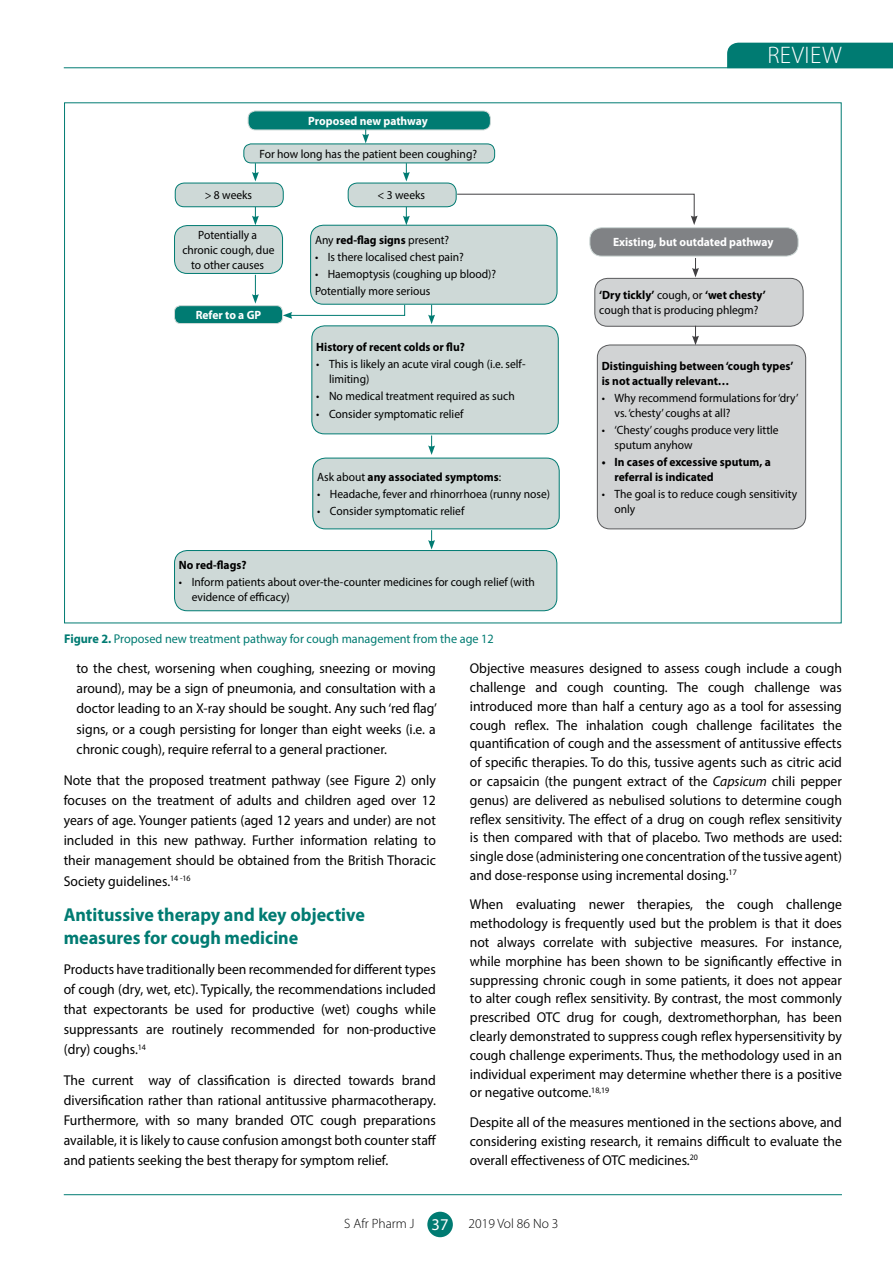
<style>
.page{position:relative;width:893px;height:1263px;background:#fff}
.page>*{position:absolute;margin:0;border:0;box-sizing:border-box;transform-origin:0 0}
.t1{font:300 24px "Myriad Pro";letter-spacing:.02em;color:#fff}
.t2{font:700 18.75px/22.4px "Myriad Pro";color:#007b72;scale:.96 1}
.t3{font:14.25px/18.8px "Myriad Pro";color:#000;text-align:justify;scale:.96 1}
.t4{font:300 13.5px "Myriad Pro";color:#000}
.t5{font:12.75px "Myriad Pro";color:#007b72;scale:.96 1}
.t6{font:12px/15px "Myriad Pro";color:#000;scale:.96 1}
.t7{font:700 12px/15px "Myriad Pro";color:#000;scale:.96 1}
.t8{font:700 12px "Myriad Pro";color:#fff;scale:.96 1}
.s1{font-weight:400}
.s2{font-weight:700}
.s3{font-style:italic}
.s4{font-weight:400;font-size:16.5px;color:#fff}
</style>
<div class="page">
<hr style="left:64px;top:1194px;width:778px;height:1px;background:#007b72">
<div style="left:427px;top:1212px;width:26px;height:25px;background:#007b72;border-radius:50%"></div>
<svg style="left:726px;top:42px;width:167px;height:27px;background:#0f827a"></svg>
<hr style="left:64px;top:67px;width:829px;height:1px;background:#007b72">
<div style="left:311px;top:225px;width:246px;height:79px;background:#ced9d7;border-radius:13px"></div>
<div style="left:310px;top:225px;width:247px;height:79px;border:1px solid #007b72;border-radius:13px"></div>
<div style="left:597px;top:345px;width:209px;height:184px;background:#d1d3d4;border-radius:13px"></div>
<div style="left:597px;top:345px;width:209px;height:184px;border:1px solid #58595b;border-radius:13px"></div>
<div style="left:595px;top:278px;width:208px;height:48px;background:#d1d3d4;border-radius:13px"></div>
<div style="left:595px;top:278px;width:208px;height:48px;border:1px solid #58595b;border-radius:13px"></div>
<div style="left:590px;top:228px;width:208px;height:28px;background:#808285;border-radius:12px"></div>
<div style="left:590px;top:227px;width:208px;height:29px;border:1px solid #ced9d7;border-radius:12px"></div>
<div style="left:175px;top:550px;width:382px;height:61px;background:#ced9d7;border-radius:13px"></div>
<div style="left:174px;top:550px;width:383px;height:61px;border:1px solid #007b72;border-radius:13px"></div>
<div style="left:175px;top:306px;width:108px;height:17px;background:#007b72;border-radius:6px"></div>
<div style="left:174px;top:305px;width:109px;height:19px;border:1px solid #ced9d7;border-radius:6px"></div>
<div style="left:175px;top:226px;width:108px;height:47px;background:#ced9d7;border-radius:13px"></div>
<div style="left:174px;top:225px;width:109px;height:49px;border:1px solid #007b72;border-radius:13px"></div>
<div style="left:348px;top:183px;width:108px;height:24px;background:#ced9d7;border-radius:9px"></div>
<div style="left:348px;top:183px;width:108px;height:24px;border:1px solid #007b72;border-radius:9px"></div>
<div style="left:175px;top:183px;width:108px;height:24px;background:#ced9d7;border-radius:9px"></div>
<div style="left:175px;top:183px;width:108px;height:24px;border:1px solid #007b72;border-radius:9px"></div>
<div style="left:248px;top:111px;width:242px;height:19px;background:#007b72;border-radius:7px"></div>
<div style="left:248px;top:111px;width:243px;height:19px;border:1px solid #ced9d7;border-radius:7px"></div>
<div style="left:244px;top:144px;width:251px;height:19px;background:#ced9d7;border-radius:7px"></div>
<div style="left:244px;top:144px;width:251px;height:19px;border:1px solid #007b72;border-radius:7px"></div>
<div style="left:312px;top:326px;width:246px;height:108px;background:#ced9d7;border-radius:13px"></div>
<div style="left:312px;top:326px;width:246px;height:108px;border:1px solid #007b72;border-radius:13px"></div>
<div style="left:313px;top:458px;width:246px;height:71px;background:#ced9d7;border-radius:13px"></div>
<div style="left:313px;top:458px;width:246px;height:71px;border:1px solid #007b72;border-radius:13px"></div>
<svg style="left:362px;top:129px;width:7px;height:14px"></svg>
<svg style="left:403px;top:163px;width:7px;height:18px"></svg>
<svg style="left:428px;top:305px;width:7px;height:19px"></svg>
<svg style="left:692px;top:258px;width:7px;height:19px"></svg>
<svg style="left:692px;top:326px;width:7px;height:19px"></svg>
<svg style="left:428px;top:435px;width:7px;height:20px"></svg>
<svg style="left:428px;top:530px;width:7px;height:19px"></svg>
<svg style="left:403px;top:207px;width:7px;height:18px"></svg>
<svg style="left:252px;top:163px;width:7px;height:18px"></svg>
<svg style="left:252px;top:207px;width:7px;height:18px"></svg>
<svg style="left:252px;top:275px;width:7px;height:29px"></svg>
<svg style="left:283px;top:304px;width:122px;height:15px"></svg>
<svg style="left:456px;top:193px;width:242px;height:32px"></svg>
<p class="t8" style="left:308px;top:113px;width:126px">Proposed new pathway</p>
<p class="t6" style="left:259px;top:146px;width:228px">For how long has the patient been coughing?</p>
<p class="t6" style="left:205px;top:188px;width:51px">&gt; 8 weeks</p>
<p class="t6" style="left:378px;top:188px;width:51px">&lt; 3 weeks</p>
<p class="t6" style="left:182px;top:227px;width:98px;text-align:center">Potentially a chronic cough, due to other causes</p>
<p class="t8" style="left:196px;top:307px;width:70px">Refer to a GP</p>
<p class="t7" style="left:315px;top:232px;width:141px"><span class="s1">Any</span> red-flag signs <span class="s1">present?</span></p>
<p class="t6" style="left:315px;top:249px;width:157px">• Is there localised chest pain?</p>
<p class="t6" style="left:315px;top:265px;width:190px;line-height:17.1px">• Haemoptysis (coughing up blood)?<br>Potentially more serious</p>
<p class="t7" style="left:316px;top:339px;width:156px">History of recent colds or flu?</p>
<p class="t6" style="left:329px;top:357px;width:206px;text-indent:-13px">• This is likely an acute viral cough (i.e. self&shy;limiting)</p>
<p class="t6" style="left:316px;top:389px;width:208px">• No medical treatment required as such</p>
<p class="t6" style="left:316px;top:406px;width:155px">• Consider symptomatic relief</p>
<p class="t7" style="left:317px;top:469px;width:193px"><span class="s1">Ask about</span> any associated symptoms<span class="s1">:</span></p>
<p class="t6" style="left:317px;top:486px;width:244px">• Headache, fever and rhinorrhoea (runny nose)</p>
<p class="t6" style="left:317px;top:503px;width:155px">• Consider symptomatic relief</p>
<p class="t7" style="left:179px;top:557px;width:72px">No red-flags?</p>
<p class="t6" style="left:192px;top:574px;width:359px;text-indent:-13px">• Inform patients about over-the-counter medicines for cough relief (with evidence of efficacy)</p>
<p class="t5" style="left:64px;top:631px;width:449px"><span class="s2">Figure 2.</span> Proposed new treatment pathway for cough management from the age 12</p>
<h1 class="t1" style="left:767px;top:41px;width:76px">REVIEW</h1>
<p class="t8" style="left:613px;top:235px;width:169px">Existing, but outdated pathway</p>
<p class="t6" style="left:599px;top:288px;width:175px"><span class="s2">‘Dry tickly’</span> cough, or <span class="s2">‘wet chesty’ </span>cough that is producing phlegm?</p>
<p class="t7" style="left:602px;top:358px;width:201px">Distinguishing between ‘cough types’ is not actually relevant…</p>
<p class="t6" style="left:614px;top:390px;width:193px;text-indent:-13px">• Why recommend formulations for ‘dry’ vs. ‘chesty’ coughs at all?</p>
<p class="t6" style="left:614px;top:422px;width:172px;text-indent:-13px">• ‘Chesty’ coughs produce very little sputum anyhow</p>
<p class="t7" style="left:614px;top:454px;width:164px;text-indent:-13px">• In cases of excessive sputum, a referral is indicated</p>
<p class="t6" style="left:614px;top:486px;width:192px;text-indent:-13px">• The goal is to reduce cough sensitivity only</p>
<p class="t3" style="left:77px;top:658px;width:377px;line-height:20.2px">to the chest, worsening when coughing, sneezing or moving around), may be a sign of pneumonia, and consultation with a doctor leading to an X-ray should be sought. Any such ‘red flag’ signs, or a cough persisting for longer than eight weeks (i.e. a chronic cough), require referral to a general practioner.</p>
<p class="t3" style="left:64px;top:769px;width:389px;line-height:20.2px">Note that the proposed treatment pathway (see Figure 2) only focuses on the treatment of adults and children aged over 12 years of age. Younger patients (aged 12 years and under) are not included in this new pathway. Further information relating to their management should be obtained from the British Thoracic Society guidelines.<sup>14</sup> <sup>-16</sup></p>
<h2 class="t2" style="left:64px;top:903px;width:315px">Antitussive therapy and key objective measures for cough medicine</h2>
<p class="t3" style="left:64px;top:959px;width:389px;line-height:20.1px">Products have traditionally been recommended for different types of cough (dry, wet, etc). Typically, the recommendations included that expectorants be used for productive (wet) coughs while suppressants are routinely recommended for non-productive (dry) coughs.<sup>14</sup></p>
<p class="t3" style="left:64px;top:1070px;width:390px;line-height:20.1px">The current way of classification is directed towards brand diversification rather than rational antitussive pharmacotherapy.<br>Furthermore, with so many branded OTC cough preparations available, it is likely to cause confusion amongst both counter staff and patients seeking the best therapy for symptom relief.</p>
<p class="t3" style="left:470px;top:659px;width:389px">Objective measures designed to assess cough include a cough challenge and cough counting. The cough challenge was introduced more than half a century ago as a tool for assessing cough reflex. The inhalation cough challenge facilitates the quantification of cough and the assessment of antitussive effects of specific therapies. To do this, tussive agents such as citric acid or capsaicin (the pungent extract of the <span class="s3">Capsicum</span> chili pepper genus) are delivered as nebulised solutions to determine cough reflex sensitivity. The effect of a drug on cough reflex sensitivity is then compared with that of placebo. Two methods are used: single dose (administering one concentration of the tussive agent) and dose-response using incremental dosing.<sup>17</sup></p>
<p class="t3" style="left:470px;top:895px;width:389px">When evaluating newer therapies, the cough challenge methodology is frequently used but the problem is that it does not always correlate with subjective measures. For instance, while morphine has been shown to be significantly effective in suppressing chronic cough in some patients, it does not appear to alter cough reflex sensitivity. By contrast, the most commonly prescribed OTC drug for cough, dextromethorphan, has been clearly demonstrated to suppress cough reflex hypersensitivity by cough challenge experiments. Thus, the methodology used in an individual experiment may determine whether there is a positive or negative outcome.<sup>18,19</sup></p>
<p class="t3" style="left:470px;top:1112px;width:389px;line-height:19.2px">Despite all of the measures mentioned in the sections above, and considering existing research, it remains difficult to evaluate the overall effectiveness of OTC medicines.<sup>20</sup></p>
<p class="t4" style="left:344px;top:1215px;width:106px">S Afr Pharm J <span class="s4">37</span></p>
<p class="t4" style="left:469px;top:1215px;width:91px">2019 Vol 86 No 3</p>
</div>
